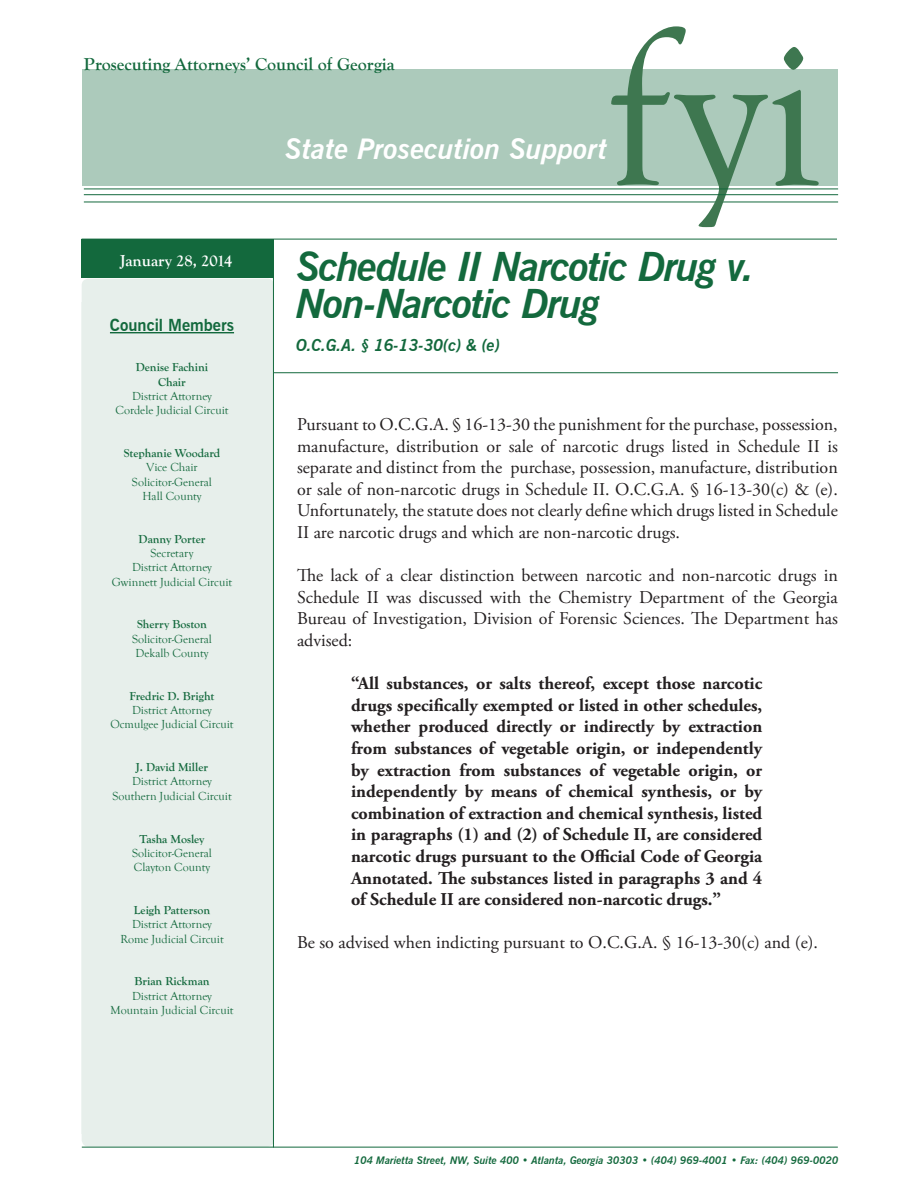
<style>
.page{position:relative;width:918px;height:1188px;background:#fff}
.page>*{position:absolute;margin:0;border:0;box-sizing:border-box;transform-origin:0 0}
.t1{font:225px "Goudy Old Style T";color:#3e7750}
.t2{font:italic 700 40.5px/37.5px "News Gothic BT";letter-spacing:-.035em;color:#13693d}
.t3{font:italic 700 28.5px "News Gothic BT";color:#fff}
.t4{font:18px/21.6px "Adobe Garamond Pro";color:#231f20;text-align:justify}
.t5{font:700 18px/21.6px "Adobe Garamond Pro";color:#231f20;text-align:justify}
.t6{font:700 18px "Goudy Old Style T";color:#13693d}
.t7{font:italic 700 16.5px "News Gothic BT";color:#13693d}
.t8{font:700 16.5px "News Gothic BT";color:#13693d}
.t9{font:700 16.5px "Goudy Old Style T";color:#fff}
.t10{font:12px/14.2px "Goudy Old Style T";color:#13693d;text-align:center}
.t11{font:700 12px/14.2px "Goudy Old Style T";color:#13693d;text-align:center}
.t12{font:italic 700 10.5px "News Gothic BT";color:#13693d}
</style>
<div class="page">
<hr style="left:86px;top:372px;width:752px;height:1px;background:#13693d">
<hr style="left:84px;top:202px;width:754px;height:1px;background:#13693d">
<div style="left:83px;top:70px;width:755px;height:116px;background:#accabb"></div>
<div style="left:82px;top:279px;width:192px;height:868px;background:#e7efeb;border-radius:7px"></div>
<hr style="left:82px;top:239px;width:755px;height:1px;background:#13693d">
<hr style="left:273px;top:250px;width:1px;height:898px;background:#13693d">
<hr style="left:82px;top:1147px;width:756px;height:1px;background:#13693d">
<hr style="left:110px;top:332px;width:124px;height:1px;background:#13693d">
<div style="left:82px;top:239px;width:192px;height:39px;background:#13693d"></div>
<hr style="left:84px;top:194px;width:754px;height:1px;background:#13693d">
<hr style="left:84px;top:189px;width:754px;height:1px;background:#13693d">
<h1 class="t1" style="left:604px;top:-17px;width:220px">fyi</h1>
<p class="t6" style="left:84px;top:54px;width:312px">Prosecuting Attorneys’ Council of Georgia</p>
<h3 class="t3" style="left:285px;top:132px;width:324px">State Prosecution Support</h3>
<p class="t9" style="left:120px;top:252px;width:114px">January 28, 2014</p>
<h2 class="t2" style="left:296px;top:247px;width:460px">Schedule II Narcotic Drug v.<br>Non-Narcotic Drug</h2>
<p class="t7" style="left:296px;top:335px;width:206px">O.C.G.A. § 16-13-30(c) &amp; (e)</p>
<p class="t8" style="left:110px;top:315px;width:126px">Council Members</p>
<p class="t11" style="left:136px;top:360px;width:74px">Denise Fachini<br>Chair</p>
<p class="t10" style="left:116px;top:389px;width:114px">District Attorney<br>Cordele Judicial Circuit</p>
<p class="t11" style="left:124px;top:446px;width:98px">Stephanie Woodard</p>
<p class="t10" style="left:132px;top:460px;width:82px">Vice Chair<br>Solicitor-General<br>Hall County</p>
<p class="t11" style="left:139px;top:532px;width:68px">Danny Porter</p>
<p class="t10" style="left:112px;top:546px;width:122px">Secretary<br>District Attorney<br>Gwinnett Judicial Circuit</p>
<p class="t11" style="left:137px;top:617px;width:72px">Sherry Boston</p>
<p class="t10" style="left:132px;top:632px;width:82px;text-align:left">Solicitor-General<br>Dekalb County</p>
<p class="t11" style="left:130px;top:689px;width:86px">Fredric D. Bright</p>
<p class="t10" style="left:110px;top:703px;width:125px">District Attorney<br>Ocmulgee Judicial Circuit</p>
<p class="t11" style="left:136px;top:760px;width:74px">J. David Miller</p>
<p class="t10" style="left:112px;top:774px;width:121px">District Attorney<br>Southern Judicial Circuit</p>
<p class="t11" style="left:140px;top:832px;width:66px">Tasha Mosley</p>
<p class="t10" style="left:132px;top:846px;width:82px;text-align:left">Solicitor-General<br>Clayton County</p>
<p class="t11" style="left:134px;top:903px;width:78px">Leigh Patterson</p>
<p class="t10" style="left:120px;top:917px;width:105px">District Attorney<br>Rome Judicial Circuit</p>
<p class="t11" style="left:134px;top:974px;width:77px">Brian Rickman</p>
<p class="t10" style="left:111px;top:989px;width:124px">District Attorney<br>Mountain Judicial Circuit</p>
<p class="t4" style="left:297px;top:415px;width:542px">Pursuant to O.C.G.A. § 16-13-30 the punishment for the purchase, possession, manufacture, distribution or sale of narcotic drugs listed in Schedule II is separate and distinct from the purchase, possession, manufacture, distribution or sale of non-narcotic drugs in Schedule II. O.C.G.A. § 16-13-30(c) &amp; (e).<br>Unfortunately, the statute does not clearly define which drugs listed in Schedule II are narcotic drugs and which are non-narcotic drugs.</p>
<p class="t4" style="left:297px;top:566px;width:542px">The lack of a clear distinction between narcotic and non-narcotic drugs in Schedule II was discussed with the Chemistry Department of the Georgia Bureau of Investigation, Division of Forensic Sciences. The Department has advised:</p>
<p class="t5" style="left:351px;top:674px;width:413px">“All substances, or salts thereof, except those narcotic drugs specifically exempted or listed in other schedules, whether produced directly or indirectly by extraction from substances of vegetable origin, or independently by extraction from substances of vegetable origin, or independently by means of chemical synthesis, or by combination of extraction and chemical synthesis, listed in paragraphs (1) and (2) of Schedule II, are considered narcotic drugs pursuant to the Official Code of Georgia Annotated. The substances listed in paragraphs 3 and 4 of Schedule II are considered non-narcotic drugs.”</p>
<p class="t4" style="left:297px;top:933px;width:523px">Be so advised when indicting pursuant to O.C.G.A. § 16-13-30(c) and (e).</p>
<p class="t12" style="left:354px;top:1154px;width:486px">104 Marietta Street, NW, Suite 400 • Atlanta, Georgia 30303 • (404) 969-4001 • Fax: (404) 969-0020</p>
</div>
